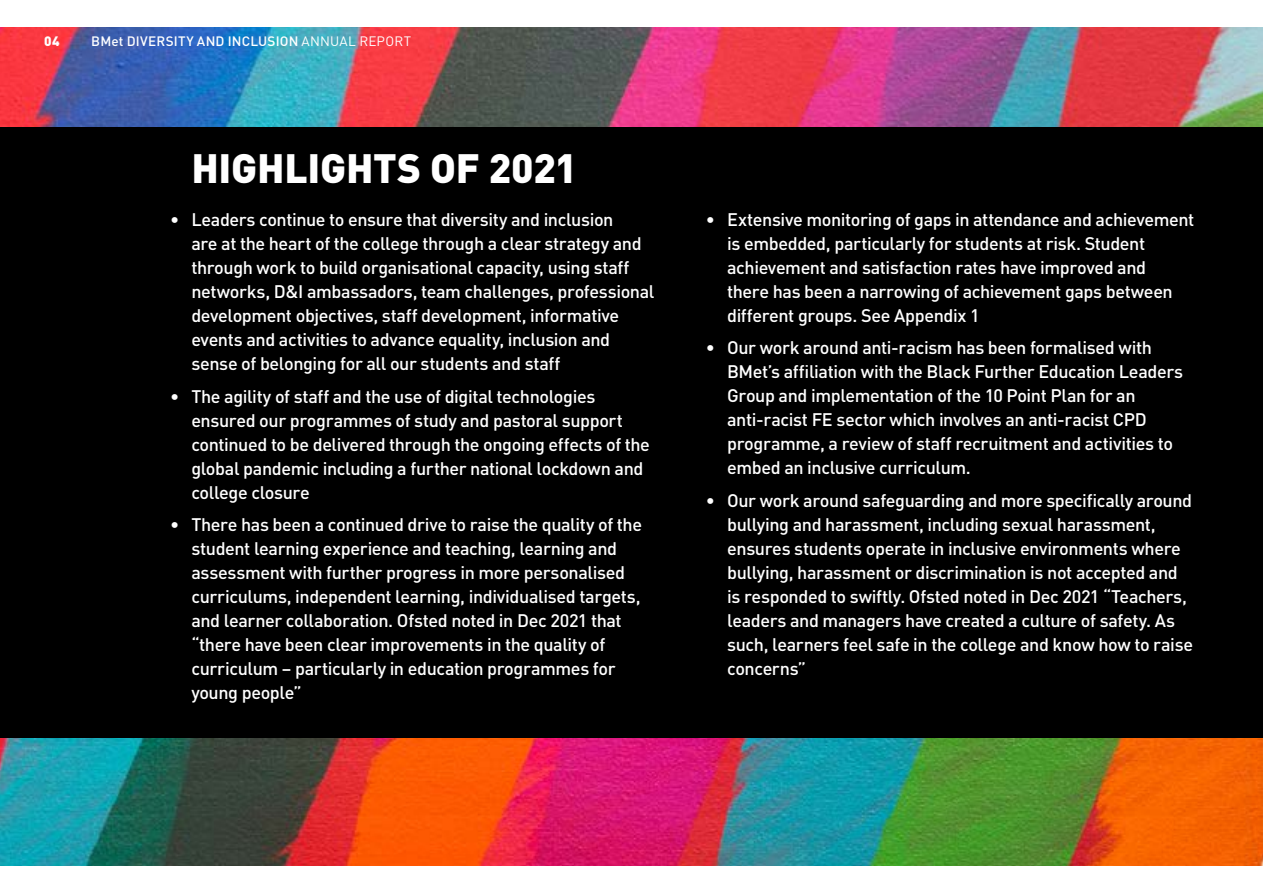
<style>
.page{position:relative;width:1263px;height:893px;background:#fff}
.page>*{position:absolute;margin:0;border:0;box-sizing:border-box;transform-origin:0 0}
.t1{font:900 40.5px "DIN";letter-spacing:-.005em;color:#fff}
.t2{font:500 18px/24px "DIN";letter-spacing:-.025em;color:#fff}
.t3{font:500 13.5px "DIN";letter-spacing:.01em;color:#fff}
.t4{font:900 13.5px "DIN";color:#fff}
.s1{font-weight:400}
</style>
<div class="page">
<img style="left:0;top:28px;width:1263px;height:837px">
<div style="left:0;top:127px;width:1263px;height:610px;background:#000"></div>
<p class="t4" style="left:44px;top:32px;width:17px">04</p>
<p class="t3" style="left:91px;top:32px;width:321px">BMet DIVERSITY AND INCLUSION <span class="s1">ANNUAL REPORT</span></p>
<h1 class="t1" style="left:191px;top:141px;width:387px">HIGHLIGHTS OF 2021</h1>
<p class="t2" style="left:191px;top:207px;width:465px;text-indent:-21px">• Leaders continue to ensure that diversity and inclusion<br>are at the heart of the college through a clear strategy and through work to build organisational capacity, using staff networks, D&amp;I ambassadors, team challenges, professional development objectives, staff development, informative events and activities to advance equality, inclusion and sense of belonging for all our students and staff</p>
<p class="t2" style="left:191px;top:383px;width:460px;text-indent:-21px">• The agility of staff and the use of digital technologies ensured our programmes of study and pastoral support continued to be delivered through the ongoing effects of the global pandemic including a further national lockdown and college closure</p>
<p class="t2" style="left:191px;top:512px;width:452px;text-indent:-21px">• There has been a continued drive to raise the quality of the student learning experience and teaching, learning and assessment with further progress in more personalised curriculums, independent learning, individualised targets, and learner collaboration. Ofsted noted in Dec 2021 that “there have been clear improvements in the quality of curriculum – particularly in education programmes for young people”</p>
<p class="t2" style="left:727px;top:207px;width:469px;text-indent:-21px">• Extensive monitoring of gaps in attendance and achievement is embedded, particularly for students at risk. Student achievement and satisfaction rates have improved and<br>there has been a narrowing of achievement gaps between different groups. See Appendix 1</p>
<p class="t2" style="left:727px;top:335px;width:457px;text-indent:-21px">• Our work around anti-racism has been formalised with BMet’s affiliation with the Black Further Education Leaders Group and implementation of the 10 Point Plan for an anti-racist FE sector which involves an anti-racist CPD programme, a review of staff recruitment and activities to embed an inclusive curriculum.</p>
<p class="t2" style="left:727px;top:488px;width:467px;text-indent:-21px">• Our work around safeguarding and more specifically around bullying and harassment, including sexual harassment, ensures students operate in inclusive environments where bullying, harassment or discrimination is not accepted and is responded to swiftly. Ofsted noted in Dec 2021 “Teachers, leaders and managers have created a culture of safety. As such, learners feel safe in the college and know how to raise concerns”</p>
</div>
